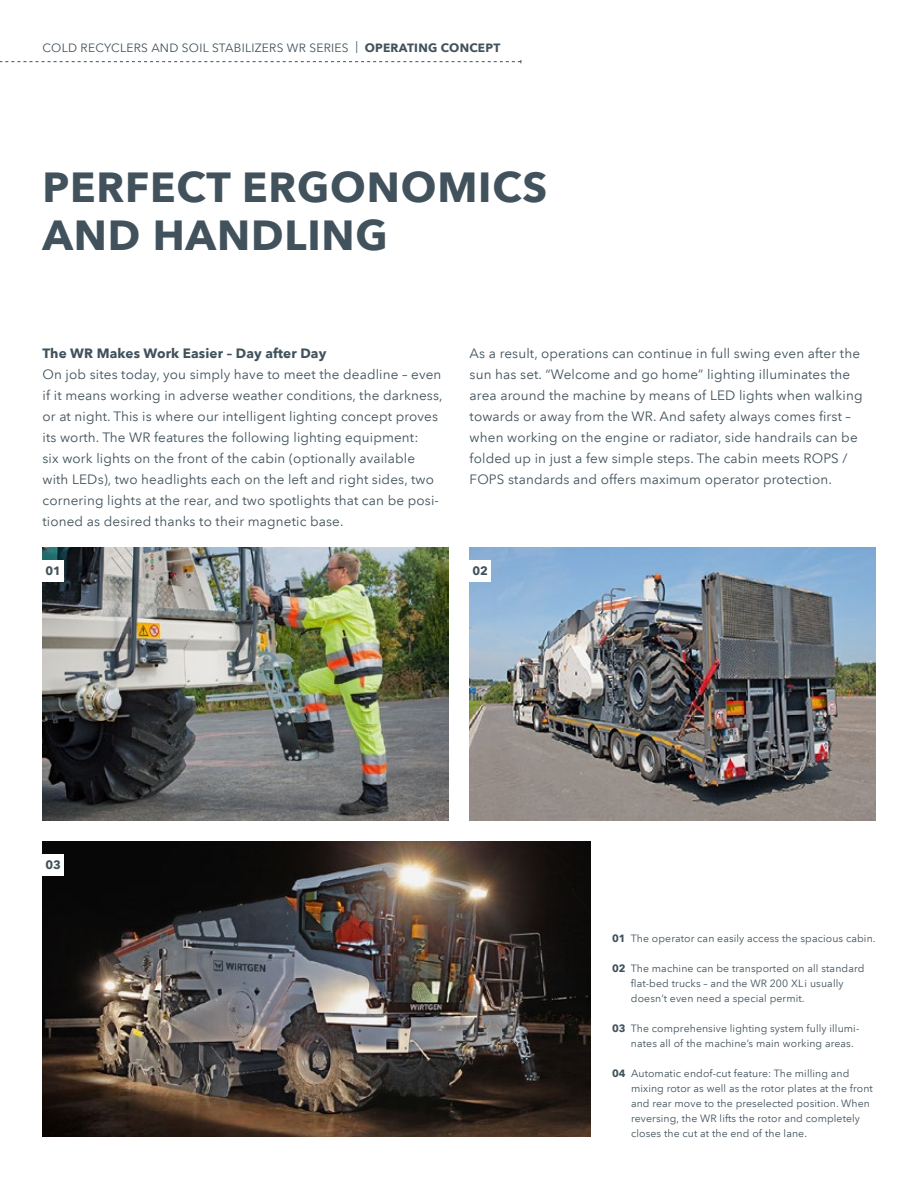
<style>
.page{position:relative;width:918px;height:1188px;background:#fff}
.page>*{position:absolute;margin:0;border:0;box-sizing:border-box;transform-origin:0 0}
.t1{font:700 42px/48px "Avenir Next LT Pro";letter-spacing:.02em;color:#41525c}
.t2{font:13.5px/21px "Avenir Next LT Pro";letter-spacing:.01em;color:#41525c}
.t3{font:700 13.5px "Avenir Next LT Pro";letter-spacing:.01em;color:#41525c}
.t4{font:12px "Avenir Next LT Pro";letter-spacing:.02em;color:#41525c}
.t5{font:700 12px "Avenir Next LT Pro";color:#41525c}
.t6{font:10.5px/15px "Avenir Next LT Pro";letter-spacing:.01em;color:#41525c}
.s1{font-weight:700}
</style>
<div class="page">
<svg style="left:0;top:60px;width:522px;height:3px"></svg>
<hr style="left:917px;top:379px;width:1px;height:675px;background:#e6eaed">
<img style="left:470px;top:547px;width:405px;height:273px">
<img style="left:43px;top:547px;width:405px;height:273px">
<div style="left:43px;top:560px;width:21px;height:21px;background:#fff"></div>
<div style="left:470px;top:560px;width:21px;height:21px;background:#fff"></div>
<img style="left:43px;top:841px;width:548px;height:296px">
<div style="left:43px;top:854px;width:21px;height:21px;background:#fff"></div>
<p class="t4" style="left:43px;top:40px;width:459px">COLD RECYCLERS AND SOIL STABILIZERS WR SERIES | <span class="s1">OPERATING CONCEPT</span></p>
<h1 class="t1" style="left:43px;top:163px;width:506px">PERFECT ERGONOMICS<br>AND HANDLING</h1>
<p class="t3" style="left:43px;top:345px;width:285px">The WR Makes Work Easier – Day after Day</p>
<p class="t2" style="left:43px;top:364px;width:402px">On job sites today, you simply have to meet the deadline – even if it means working in adverse weather conditions, the darkness, or at night. This is where our intelligent lighting concept proves its worth. The WR features the following lighting equipment:<br>six work lights on the front of the cabin (optionally available with LEDs), two headlights each on the left and right sides, two cornering lights at the rear, and two spotlights that can be posi&shy;tioned as desired thanks to their magnetic base.</p>
<p class="t2" style="left:470px;top:343px;width:394px">As a result, operations can continue in full swing even after the sun has set. “Welcome and go home” lighting illuminates the area around the machine by means of LED lights when walking towards or away from the WR. And safety always comes first – when working on the engine or radiator, side handrails can be folded up in just a few simple steps. The cabin meets ROPS / FOPS standards and offers maximum operator protection.</p>
<p class="t5" style="left:45px;top:564px;width:17px">01</p>
<p class="t5" style="left:473px;top:564px;width:17px">02</p>
<p class="t5" style="left:45px;top:858px;width:17px">03</p>
<p class="t6" style="left:612px;top:931px;width:265px"><span class="s1">01</span> The operator can easily access the spacious cabin.</p>
<p class="t6" style="left:631px;top:961px;width:235px;text-indent:-19px"><span class="s1">02</span> The machine can be transported on all standard flat-bed trucks – and the WR 200 XLi usually doesn’t even need a special permit.</p>
<p class="t6" style="left:631px;top:1021px;width:230px;text-indent:-19px"><span class="s1">03</span> The comprehensive lighting system fully illumi&shy;nates all of the machine’s main working areas.</p>
<p class="t6" style="left:631px;top:1066px;width:243px;text-indent:-19px"><span class="s1">04</span> Automatic endof-cut feature: The milling and mixing rotor as well as the rotor plates at the front and rear move to the preselected position. When reversing, the WR lifts the rotor and completely closes the cut at the end of the lane.</p>
</div>
